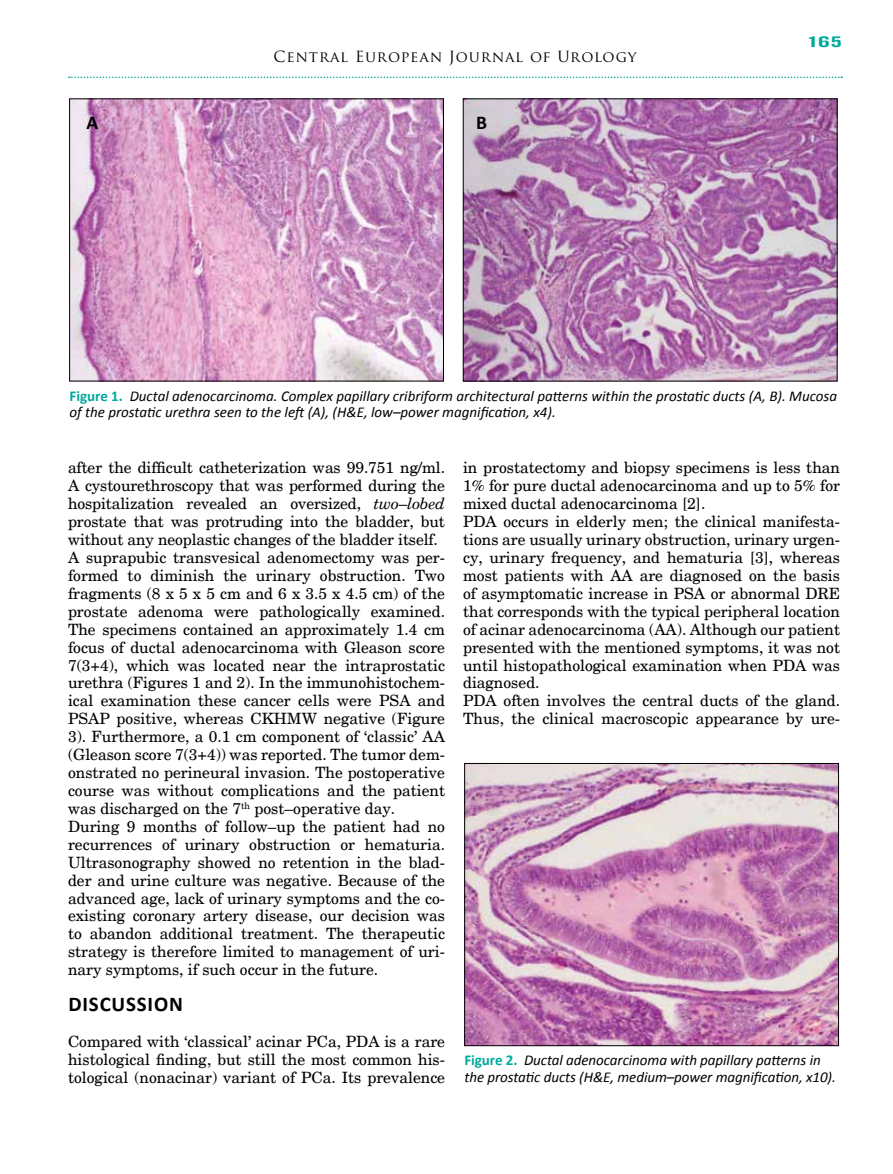
<style>
.page{position:relative;width:893px;height:1174px;background:#fff}
.page>*{position:absolute;margin:0;border:0;box-sizing:border-box;transform-origin:0 0}
.t1{font:700 21px "Calibri";letter-spacing:.04em;color:#000}
.t2{font:700 19.5px "Calibri";color:#000}
.t3{font:15.6px/17.9px "New Century Schlbk";color:#000}
.t4{font:italic 15px/16.5px "Calibri";color:#000}
.t5{font:15px "Trajan Pro";letter-spacing:.06em;color:#000}
.t6{font:15px "Alternate Gothic No 2 EU";color:#00a99d;scale:2 1}
.s1{font-weight:700;font-style:normal;color:#00a99d}
.s2{font-style:italic}
</style>
<div class="page">
<svg style="left:69px;top:77px;width:773px;height:1px"></svg>
<img style="left:71px;top:101px;width:371px;height:278px">
<div style="left:69px;top:99px;width:375px;height:282px;border:1px solid #000"></div>
<img style="left:465px;top:101px;width:370px;height:278px">
<img style="left:466px;top:765px;width:371px;height:278px">
<div style="left:464px;top:763px;width:375px;height:282px;border:1px solid #000"></div>
<p class="t5" style="left:273px;top:47px;width:365px">Central European Journal of Urology</p>
<p class="t2" style="left:86px;top:110px;width:13px">A</p>
<p class="t2" style="left:476px;top:110px;width:12px">B</p>
<p class="t6" style="left:809px;top:33px;width:18px">165</p>
<p class="t4" style="left:69px;top:387px;width:769px"><span class="s1">Figure 1.</span> Ductal adenocarcinoma. Complex papillary cribriform architectural patterns within the prostatic ducts (A, B). Mucosa of the prostatic urethra seen to the left (A), (H&amp;E, low–power magnification, x4).</p>
<p class="t3" style="left:68px;top:459px;width:379px">after the difficult catheterization was 99.751 ng/ml.<br>A cystourethroscopy that was performed during the hospitalization revealed an oversized, <span class="s2">two</span>–<span class="s2">lobed </span>prostate that was protruding into the bladder, but without any neoplastic changes of the bladder itself.<br>A suprapubic transvesical adenomectomy was per&shy;formed to diminish the urinary obstruction. Two fragments (8 x 5 x 5 cm and 6 x 3.5 x 4.5 cm) of the prostate adenoma were pathologically examined.<br>The specimens contained an approximately 1.4 cm focus of ductal adenocarcinoma with Gleason score 7(3+4), which was located near the intraprostatic urethra (Figures 1 and 2). In the immunohistochem&shy;ical examination these cancer cells were PSA and PSAP positive, whereas CKHMW negative (Figure 3). Furthermore, a 0.1 cm component of ‘classic’ AA (Gleason score 7(3+4)) was reported. The tumor dem&shy;onstrated no perineural invasion. The postoperative course was without complications and the patient was discharged on the 7<sup>th</sup> post–operative day.<br>During 9 months of follow–up the patient had no recurrences of urinary obstruction or hematuria.<br>Ultrasonography showed no retention in the blad&shy;der and urine culture was negative. Because of the advanced age, lack of urinary symptoms and the co&shy;existing coronary artery disease, our decision was to abandon additional treatment. The therapeutic strategy is therefore limited to management of uri&shy;nary symptoms, if such occur in the future.</p>
<h1 class="t1" style="left:68px;top:990px;width:116px">DISCUSSION</h1>
<p class="t3" style="left:68px;top:1032px;width:379px;text-align:justify">Compared with ‘classical’ acinar PCa, PDA is a rare histological finding, but still the most common his&shy;tological (nonacinar) variant of PCa. Its prevalence</p>
<p class="t3" style="left:463px;top:459px;width:379px">in prostatectomy and biopsy specimens is less than 1% for pure ductal adenocarcinoma and up to 5% for mixed ductal adenocarcinoma [2].<br>PDA occurs in elderly men; the clinical manifesta&shy;tions are usually urinary obstruction, urinary urgen&shy;cy, urinary frequency, and hematuria [3], whereas most patients with AA are diagnosed on the basis of asymptomatic increase in PSA or abnormal DRE that corresponds with the typical peripheral location of acinar adenocarcinoma (AA). Although our patient presented with the mentioned symptoms, it was not until histopathological examination when PDA was diagnosed.<br>PDA often involves the central ducts of the gland.<br>Thus, the clinical macroscopic appearance by ure-</p>
<p class="t4" style="left:464px;top:1051px;width:373px"><span class="s1">Figure 2.</span> Ductal adenocarcinoma with papillary patterns in the prostatic ducts (H&amp;E, medium–power magnification, x10).</p>
</div>
